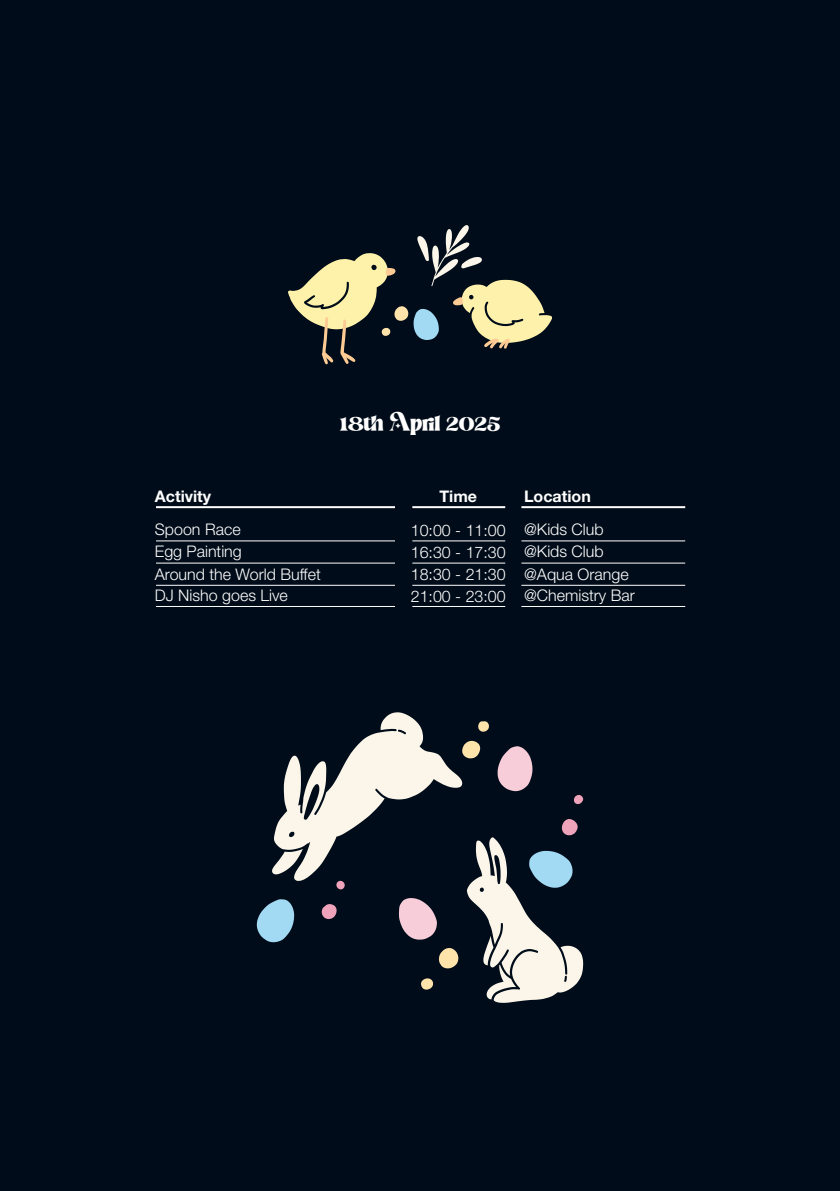
<style>
.page{position:relative;width:840px;height:1191px;background:#fff}
.page>*{position:absolute;margin:0;border:0;box-sizing:border-box;transform-origin:0 0}
.t1{font:24px "Magic Retro";color:#fff}
.t2{font:300 16px/22.2px "Helvetica Neue LT Std";color:#fff}
.t3{font:700 16px "Helvetica Neue LT Std";color:#fff}
</style>
<div class="page">
<div style="left:0;top:0;width:839px;height:1190px;background:#000c19"></div>
<hr style="left:156px;top:540px;width:239px;height:1px;background:#fff">
<hr style="left:156px;top:563px;width:239px;height:1px;background:#fff">
<hr style="left:156px;top:585px;width:239px;height:1px;background:#fff">
<hr style="left:412px;top:540px;width:93px;height:1px;background:#fff">
<hr style="left:412px;top:563px;width:93px;height:1px;background:#fff">
<hr style="left:412px;top:585px;width:93px;height:1px;background:#fff">
<hr style="left:156px;top:506px;width:239px;height:2px;background:#fff">
<hr style="left:412px;top:506px;width:93px;height:2px;background:#fff">
<hr style="left:521px;top:540px;width:163px;height:1px;background:#fff">
<hr style="left:521px;top:506px;width:163px;height:2px;background:#fff">
<hr style="left:521px;top:563px;width:163px;height:1px;background:#fff">
<hr style="left:521px;top:585px;width:163px;height:1px;background:#fff">
<hr style="left:156px;top:606px;width:239px;height:1px;background:#fff">
<hr style="left:412px;top:606px;width:93px;height:1px;background:#fff">
<hr style="left:521px;top:606px;width:163px;height:1px;background:#fff">
<svg style="left:257px;top:712px;width:326px;height:290px"></svg>
<svg style="left:288px;top:225px;width:263px;height:139px"></svg>
<h1 class="t1" style="left:339px;top:406px;width:162px">18th April 2025</h1>
<p class="t3" style="left:155px;top:486px;width:58px">Activity</p>
<p class="t3" style="left:439px;top:486px;width:39px">Time</p>
<p class="t2" style="left:155px;top:518px;width:87px">Spoon Race</p>
<p class="t2" style="left:410px;top:519px;width:96px">10:00 - 11:00</p>
<p class="t2" style="left:155px;top:540px;width:88px">Egg Painting</p>
<p class="t2" style="left:410px;top:541px;width:96px">16:30 - 17:30</p>
<p class="t2" style="left:155px;top:562px;width:167px">Around the World Buffet</p>
<p class="t2" style="left:410px;top:563px;width:96px">18:30 - 21:30</p>
<p class="t3" style="left:524px;top:486px;width:68px">Location</p>
<p class="t2" style="left:524px;top:518px;width:106px">@Kids Club @Kids Club @Aqua Orange</p>
<p class="t2" style="left:155px;top:583px;width:134px">DJ Nisho goes Live</p>
<p class="t2" style="left:410px;top:583px;width:225px">21:00 - 23:00 @Chemistry Bar</p>
</div>
